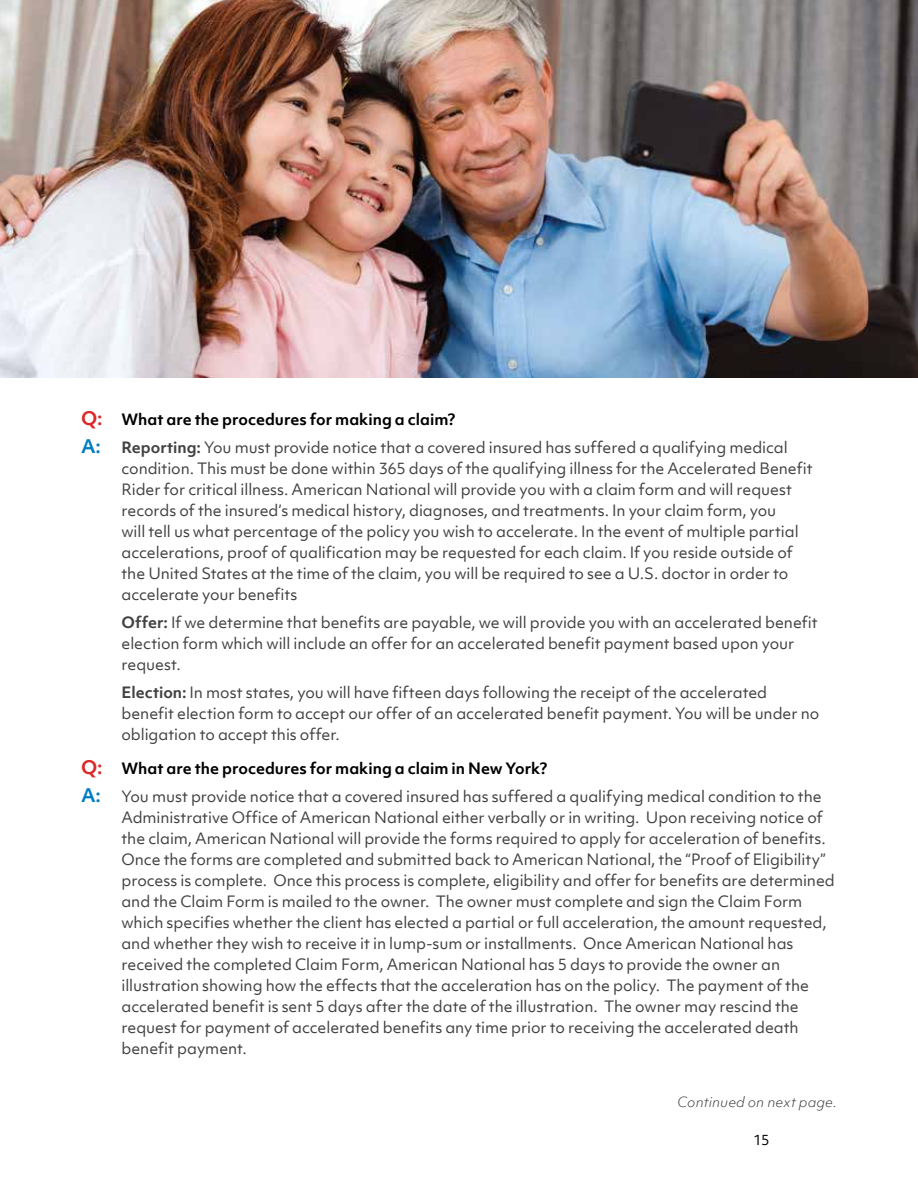
<style>
.page{position:relative;width:918px;height:1188px;background:#fff}
.page>*{position:absolute;margin:0;border:0;box-sizing:border-box;transform-origin:0 0}
.t1{font:15px/21px "Objektiv Mk 1";letter-spacing:-.005em;color:#414042}
.t2{font:italic 300 13.5px "Objektiv Mk 1";letter-spacing:.01em;color:#414042}
.t3{font:13.5px "Objektiv Mk 1";color:#000}
.s1{font-weight:700;font-size:18px;color:#dc2828}
.s2{font-weight:700;color:#000}
.s3{font-weight:700;font-size:18px;color:#007ec1}
.s4{font-weight:700}
</style>
<div class="page">
<img style="left:0;top:0;width:918px;height:378px">
<p class="t1" style="left:81px;top:406px;width:708px;line-height:27.8px"><span class="s1">Q:</span> <span class="s2">What are the procedures for making a claim?<br></span><span class="s3">A:</span> <span class="s4">Reporting:</span> You must provide notice that a covered insured has suffered a qualifying medical</p>
<p class="t1" style="left:122px;top:458px;width:693px">condition. This must be done within 365 days of the qualifying illness for the Accelerated Benefit Rider for critical illness. American National will provide you with a claim form and will request records of the insured’s medical history, diagnoses, and treatments. In your claim form, you<br>will tell us what percentage of the policy you wish to accelerate. In the event of multiple partial accelerations, proof of qualification may be requested for each claim. If you reside outside of the United States at the time of the claim, you will be required to see a U.S. doctor in order to accelerate your benefits</p>
<p class="t1" style="left:122px;top:612px;width:698px"><span class="s4">Offer:</span> If we determine that benefits are payable, we will provide you with an accelerated benefit election form which will include an offer for an accelerated benefit payment based upon your request.</p>
<p class="t1" style="left:122px;top:681px;width:699px"><span class="s4">Election:</span> In most states, you will have fifteen days following the receipt of the accelerated benefit election form to accept our offer of an accelerated benefit payment. You will be under no obligation to accept this offer.</p>
<p class="t1" style="left:81px;top:755px;width:742px;line-height:27.8px"><span class="s1">Q:</span> <span class="s2">What are the procedures for making a claim in New York?<br></span><span class="s3">A:</span> You must provide notice that a covered insured has suffered a qualifying medical condition to the</p>
<p class="t1" style="left:122px;top:807px;width:715px">Administrative Office of American National either verbally or in writing. Upon receiving notice of the claim, American National will provide the forms required to apply for acceleration of benefits.<br>Once the forms are completed and submitted back to American National, the “Proof of Eligibility” process is complete. Once this process is complete, eligibility and offer for benefits are determined and the Claim Form is mailed to the owner. The owner must complete and sign the Claim Form which specifies whether the client has elected a partial or full acceleration, the amount requested, and whether they wish to receive it in lump-sum or installments. Once American National has received the completed Claim Form, American National has 5 days to provide the owner an illustration showing how the effects that the acceleration has on the policy. The payment of the accelerated benefit is sent 5 days after the date of the illustration. The owner may rescind the request for payment of accelerated benefits any time prior to receiving the accelerated death benefit payment.</p>
<p class="t2" style="left:677px;top:1093px;width:161px">Continued on next page.</p>
<p class="t3" style="left:754px;top:1131px;width:17px">15</p>
</div>
